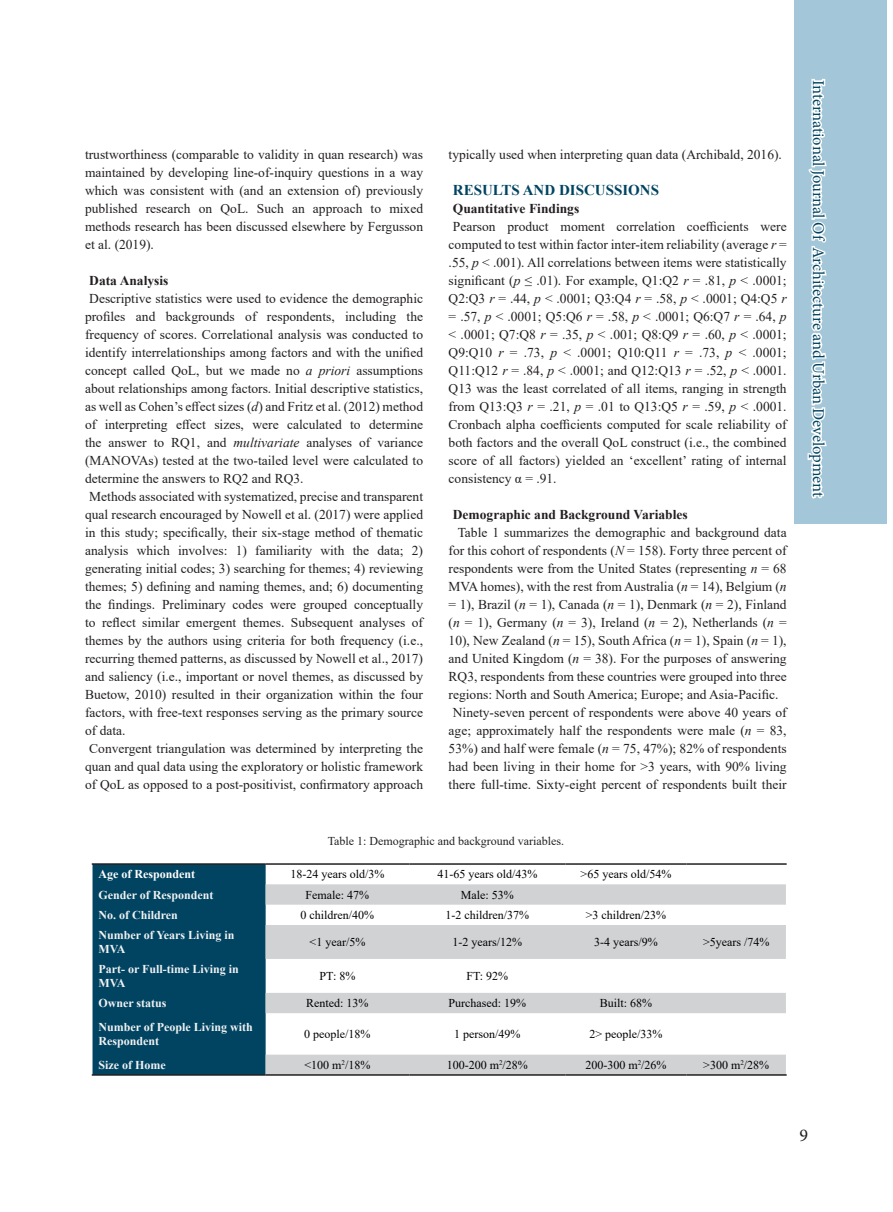
<style>
.page{position:relative;width:893px;height:1212px;background:#fff}
.page>*{position:absolute;margin:0;border:0;box-sizing:border-box;transform-origin:0 0}
.t1{font:18px "Minion Pro";color:#231f20}
.t2{font:16.5px "Minion Pro";letter-spacing:-.005em;color:#004462}
.متن_لاتین_اصلی{font:700 15px "Times New Roman";color:#004462}
.متن_لاتین_اصلی-2{font:13.5px/18px "Times New Roman";color:#231f20;text-align:justify}
.متن_لاتین_اصلی-3{font:700 13.5px "Times New Roman";color:#231f20}
.t3{font:12px "Times New Roman";color:#000}
.t4{font:700 12px/13.8px "Times New Roman";color:#f2f2f2}
.abstract{font:12px "Times New Roman";color:#231f20}
.t5{font:700 12px "Times New Roman";color:#fff}
.s1{font-style:italic}
</style>
<div class="page">
<div style="left:794px;top:0;width:92px;height:524px;background:#a3c7d8"></div>
<svg style="left:807px;top:78px;width:20px;height:421px"></svg>
<div style="left:93px;top:865px;width:173px;height:209px;background:#004462"></div>
<svg style="left:266px;top:884px;width:520px;height:190px"></svg>
<hr style="left:92px;top:863px;width:174px;height:2px;background:#231f20">
<hr style="left:266px;top:863px;width:143px;height:2px;background:#231f20">
<hr style="left:409px;top:863px;width:156px;height:2px;background:#231f20">
<hr style="left:565px;top:863px;width:121px;height:2px;background:#231f20">
<hr style="left:686px;top:863px;width:101px;height:2px;background:#231f20">
<hr style="left:92px;top:1074px;width:174px;height:2px;background:#231f20">
<hr style="left:266px;top:1074px;width:143px;height:2px;background:#231f20">
<hr style="left:409px;top:1074px;width:156px;height:2px;background:#231f20">
<hr style="left:565px;top:1074px;width:121px;height:2px;background:#231f20">
<hr style="left:686px;top:1074px;width:101px;height:2px;background:#231f20">
<p class="متن_لاتین_اصلی-2" style="left:85px;top:145px;width:340px">trustworthiness (comparable to validity in quan research) was maintained by developing line-of-inquiry questions in a way which was consistent with (and an extension of) previously published research on QoL. Such an approach to mixed methods research has been discussed elsewhere by Fergusson et al. (2019).</p>
<p class="متن_لاتین_اصلی-3" style="left:89px;top:271px;width:81px">Data Analysis</p>
<p class="متن_لاتین_اصلی-2" style="left:85px;top:289px;width:340px;text-indent:4px">Descriptive statistics were used to evidence the demographic profiles and backgrounds of respondents, including the frequency of scores. Correlational analysis was conducted to identify interrelationships among factors and with the unified concept called QoL, but we made no <span class="s1">a priori</span> assumptions about relationships among factors. Initial descriptive statistics, as well as Cohen’s effect sizes (<span class="s1">d</span>) and Fritz et al. (2012) method of interpreting effect sizes, were calculated to determine the answer to RQ1, and <span class="s1">multivariate</span> analyses of variance (MANOVAs) tested at the two-tailed level were calculated to determine the answers to RQ2 and RQ3.</p>
<p class="متن_لاتین_اصلی-2" style="left:85px;top:487px;width:340px;text-indent:4px">Methods associated with systematized, precise and transparent qual research encouraged by Nowell et al. (2017) were applied in this study; specifically, their six-stage method of thematic analysis which involves: 1) familiarity with the data; 2) generating initial codes; 3) searching for themes; 4) reviewing themes; 5) defining and naming themes, and; 6) documenting the findings. Preliminary codes were grouped conceptually to reflect similar emergent themes. Subsequent analyses of themes by the authors using criteria for both frequency (i.e., recurring themed patterns, as discussed by Nowell et al., 2017) and saliency (i.e., important or novel themes, as discussed by Buetow, 2010) resulted in their organization within the four factors, with free-text responses serving as the primary source of data.</p>
<p class="متن_لاتین_اصلی-2" style="left:85px;top:739px;width:340px;text-align:center">Convergent triangulation was determined by interpreting the quan and qual data using the exploratory or holistic framework of QoL as opposed to a post-positivist, confirmatory approach</p>
<p class="متن_لاتین_اصلی-2" style="left:449px;top:145px;width:335px">typically used when interpreting quan data (Archibald, 2016).</p>
<p class="متن_لاتین_اصلی" style="left:453px;top:179px;width:208px">RESULTS AND DISCUSSIONS</p>
<p class="متن_لاتین_اصلی-3" style="left:453px;top:199px;width:128px">Quantitative Findings</p>
<p class="متن_لاتین_اصلی-2" style="left:449px;top:217px;width:340px;text-indent:4px">Pearson product moment correlation coefficients were computed to test within factor inter-item reliability (average <span class="s1">r</span> = .55, <span class="s1">p</span> &lt; .001). All correlations between items were statistically significant (<span class="s1">p</span> ≤ .01). For example, Q1:Q2 <span class="s1">r</span> = .81, <span class="s1">p</span> &lt; .0001; Q2:Q3 <span class="s1">r</span> = .44, <span class="s1">p</span> &lt; .0001; Q3:Q4 <span class="s1">r</span> = .58, <span class="s1">p</span> &lt; .0001; Q4:Q5 <span class="s1">r </span>= .57, <span class="s1">p</span> &lt; .0001; Q5:Q6 <span class="s1">r</span> = .58, <span class="s1">p</span> &lt; .0001; Q6:Q7 <span class="s1">r</span> = .64, <span class="s1">p </span>&lt; .0001; Q7:Q8 <span class="s1">r</span> = .35, <span class="s1">p</span> &lt; .001; Q8:Q9 <span class="s1">r</span> = .60, <span class="s1">p</span> &lt; .0001; Q9:Q10 <span class="s1">r</span> = .73, <span class="s1">p</span> &lt; .0001; Q10:Q11 <span class="s1">r</span> = .73, <span class="s1">p</span> &lt; .0001; Q11:Q12 <span class="s1">r</span> = .84, <span class="s1">p</span> &lt; .0001; and Q12:Q13 <span class="s1">r</span> = .52, <span class="s1">p</span> &lt; .0001.<br>Q13 was the least correlated of all items, ranging in strength from Q13:Q3 <span class="s1">r</span> = .21, <span class="s1">p</span> = .01 to Q13:Q5 <span class="s1">r</span> = .59, <span class="s1">p</span> &lt; .0001.<br>Cronbach alpha coefficients computed for scale reliability of both factors and the overall QoL construct (i.e., the combined score of all factors) yielded an ‘excellent’ rating of internal consistency α = .91.</p>
<p class="متن_لاتین_اصلی-3" style="left:453px;top:505px;width:236px">Demographic and Background Variables</p>
<p class="متن_لاتین_اصلی-2" style="left:449px;top:523px;width:340px;text-indent:9px">Table 1 summarizes the demographic and background data for this cohort of respondents (<span class="s1">N</span> = 158). Forty three percent of respondents were from the United States (representing <span class="s1">n</span> = 68<br>MVA homes), with the rest from Australia (<span class="s1">n</span> = 14), Belgium (<span class="s1">n </span>= 1), Brazil (<span class="s1">n</span> = 1), Canada (<span class="s1">n</span> = 1), Denmark (<span class="s1">n</span> = 2), Finland (<span class="s1">n</span> = 1), Germany (<span class="s1">n</span> = 3), Ireland (<span class="s1">n</span> = 2), Netherlands (<span class="s1">n</span> = 10), New Zealand (<span class="s1">n</span> = 15), South Africa (<span class="s1">n</span> = 1), Spain (<span class="s1">n</span> = 1), and United Kingdom (<span class="s1">n</span> = 38). For the purposes of answering RQ3, respondents from these countries were grouped into three regions: North and South America; Europe; and Asia-Pacific.</p>
<p class="متن_لاتین_اصلی-2" style="left:449px;top:703px;width:340px;text-align:center">Ninety-seven percent of respondents were above 40 years of age; approximately half the respondents were male (<span class="s1">n</span> = 83, 53%) and half were female (<span class="s1">n</span> = 75, 47%); 82% of respondents had been living in their home for &gt;3 years, with 90% living there full-time. Sixty-eight percent of respondents built their</p>
<p class="abstract" style="left:328px;top:833px;width:238px">Table 1: Demographic and background variables.</p>
<p class="t5" style="left:99px;top:865px;width:98px">Age of Respondent</p>
<p class="t3" style="left:290px;top:866px;width:95px">18-24 years old/3%</p>
<p class="t3" style="left:437px;top:866px;width:101px">41-65 years old/43%</p>
<p class="t3" style="left:581px;top:866px;width:92px">&gt;65 years old/54%</p>
<p class="t4" style="left:99px;top:887px;width:117px">Gender of Respondent</p>
<p class="t3" style="left:306px;top:886px;width:65px">Female: 47%</p>
<p class="t3" style="left:461px;top:886px;width:54px">Male: 53%</p>
<p class="t4" style="left:99px;top:907px;width:81px">No. of Children</p>
<p class="t3" style="left:301px;top:906px;width:75px">0 children/40%</p>
<p class="t3" style="left:446px;top:906px;width:85px">1-2 children/37%</p>
<p class="t3" style="left:586px;top:906px;width:82px">&gt;3 children/23%</p>
<p class="t4" style="left:99px;top:928px;width:138px">Number of Years Living in<br>MVA</p>
<p class="t3" style="left:310px;top:934px;width:57px">&lt;1 year/5%</p>
<p class="t3" style="left:453px;top:934px;width:71px">1-2 years/12%</p>
<p class="t3" style="left:594px;top:934px;width:65px">3-4 years/9%</p>
<p class="t3" style="left:703px;top:934px;width:68px">&gt;5years /74%</p>
<p class="t4" style="left:99px;top:962px;width:142px">Part- or Full-time Living in<br>MVA</p>
<p class="t3" style="left:320px;top:967px;width:37px">PT: 8%</p>
<p class="t3" style="left:466px;top:967px;width:43px">FT: 92%</p>
<p class="t4" style="left:99px;top:996px;width:70px">Owner status</p>
<p class="t3" style="left:306px;top:995px;width:64px">Rented: 13%</p>
<p class="t3" style="left:449px;top:995px;width:79px">Purchased: 19%</p>
<p class="t3" style="left:600px;top:995px;width:54px">Built: 68%</p>
<p class="t4" style="left:99px;top:1020px;width:156px">Number of People Living with<br>Respondent</p>
<p class="t3" style="left:304px;top:1025px;width:68px">0 people/18%</p>
<p class="t3" style="left:454px;top:1025px;width:68px">1 person/49%</p>
<p class="t3" style="left:589px;top:1025px;width:75px">2&gt; people/33%</p>
<p class="t4" style="left:99px;top:1057px;width:69px">Size of Home</p>
<p class="t3" style="left:304px;top:1056px;width:67px">&lt;100 m<sup>2</sup>/18%</p>
<p class="t3" style="left:447px;top:1056px;width:83px">100-200 m<sup>2</sup>/28%</p>
<p class="t3" style="left:585px;top:1056px;width:83px">200-300 m<sup>2</sup>/26%</p>
<p class="t3" style="left:703px;top:1056px;width:67px">&gt;300 m<sup>2</sup>/28%</p>
<p class="t2" style="left:829px;top:80px;width:419px;rotate:90deg">International Journal Of Architecture and Urban Development</p>
<h1 class="t1" style="left:800px;top:1123px;width:10px">9</h1>
</div>
